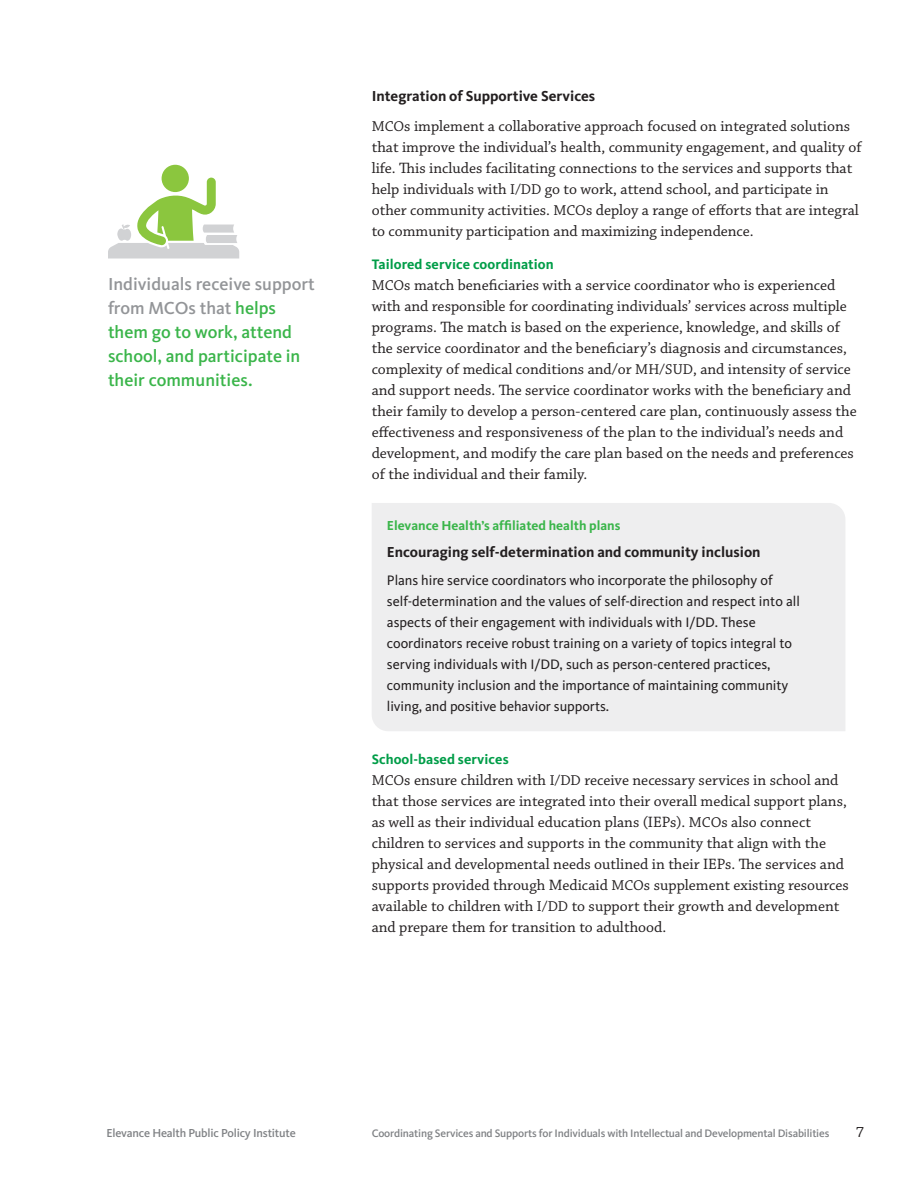
<style>
.page{position:relative;width:918px;height:1188px;background:#fff}
.page>*{position:absolute;margin:0;border:0;box-sizing:border-box;transform-origin:0 0}
.Sidebar_grey{font:500 18px/24px "Kievit";color:#3ab54a}
.text_under_green_sub{font:15.75px/21px "Chaparral Pro";color:#231f20}
.Text_Paragraph_2{font:15.75px/21px "Chaparral Pro";color:#231f20}
.grey_box_-_bullets{font:700 15px "Kievit";color:#231f20}
.Sub-subhead{font:700 15px "Kievit";color:#231f20}
.text{font:14.25px/21px "Kievit";color:#231f20}
.green_subhead{font:700 14.25px "Kievit";letter-spacing:.005em;color:#009d48}
.grey_box_-_bullets-2{font:700 13.5px "Kievit";color:#3ab54a}
.t1{font:500 12px "Kievit";letter-spacing:-.015em;color:#808285}
.t2{font:500 11.25px "Kievit";letter-spacing:-.015em;color:#808285}
.s1{color:#939598}
.s2{font-size:15px}
</style>
<div class="page">
<div style="left:372px;top:503px;width:473px;height:228px;background:#eeeeef"></div>
<div style="left:162px;top:165px;width:27px;height:27px;background:#8bc63e;border-radius:50%"></div>
<svg style="left:108px;top:178px;width:131px;height:81px"></svg>
<p class="Sidebar_grey" style="left:108px;top:272px;width:208px"><span class="s1">Individuals receive support from MCOs that</span> helps them go to work, attend school, and participate in their communities.</p>
<p class="Sub-subhead" style="left:372px;top:87px;width:225px">Integration of Supportive Services</p>
<p class="Text_Paragraph_2" style="left:372px;top:116px;width:491px"><span class="s2">MCO</span>s implement a collaborative approach focused on integrated solutions that improve the individual’s health, community engagement, and quality of life. This includes facilitating connections to the services and supports that help individuals with <span class="s2">I/DD</span> go to work, attend school, and participate in other community activities. <span class="s2">MCO</span>s deploy a range of efforts that are integral to community participation and maximizing independence.</p>
<p class="green_subhead" style="left:372px;top:256px;width:184px">Tailored service coordination</p>
<p class="text_under_green_sub" style="left:372px;top:275px;width:487px"><span class="s2">MCO</span>s match beneficiaries with a service coordinator who is experienced with and responsible for coordinating individuals’ services across multiple programs. The match is based on the experience, knowledge, and skills of the service coordinator and the beneficiary’s diagnosis and circumstances, complexity of medical conditions and/or <span class="s2">MH/SUD</span>, and intensity of service and support needs. The service coordinator works with the beneficiary and their family to develop a person-centered care plan, continuously assess the effectiveness and responsiveness of the plan to the individual’s needs and development, and modify the care plan based on the needs and preferences of the individual and their family.</p>
<p class="grey_box_-_bullets-2" style="left:387px;top:517px;width:235px">Elevance Health’s affiliated health plans</p>
<p class="grey_box_-_bullets" style="left:387px;top:543px;width:375px">Encouraging self-determination and community inclusion</p>
<p class="text" style="left:387px;top:570px;width:415px">Plans hire service coordinators who incorporate the philosophy of self-determination and the values of self-direction and respect into all aspects of their engagement with individuals with I/DD. These coordinators receive robust training on a variety of topics integral to serving individuals with I/DD, such as person-centered practices, community inclusion and the importance of maintaining community living, and positive behavior supports.</p>
<p class="green_subhead" style="left:372px;top:751px;width:138px">School-based services</p>
<p class="text_under_green_sub" style="left:372px;top:770px;width:478px"><span class="s2">MCO</span>s ensure children with <span class="s2">I/DD</span> receive necessary services in school and that those services are integrated into their overall medical support plans, as well as their individual education plans (IEPs). <span class="s2">MCO</span>s also connect children to services and supports in the community that align with the physical and developmental needs outlined in their IEPs. The services and supports provided through Medicaid <span class="s2">MCO</span>s supplement existing resources available to children with <span class="s2">I/DD</span> to support their growth and development and prepare them for transition to adulthood.</p>
<p class="t1" style="left:106px;top:1126px;width:191px">Elevance Health Public Policy Institute</p>
<p class="t2" style="left:372px;top:1127px;width:459px">Coordinating Services and Supports for Individuals with Intellectual and Developmental Disabilities</p>
<p class="text_under_green_sub" style="left:856px;top:1122px;width:10px">7</p>
</div>
